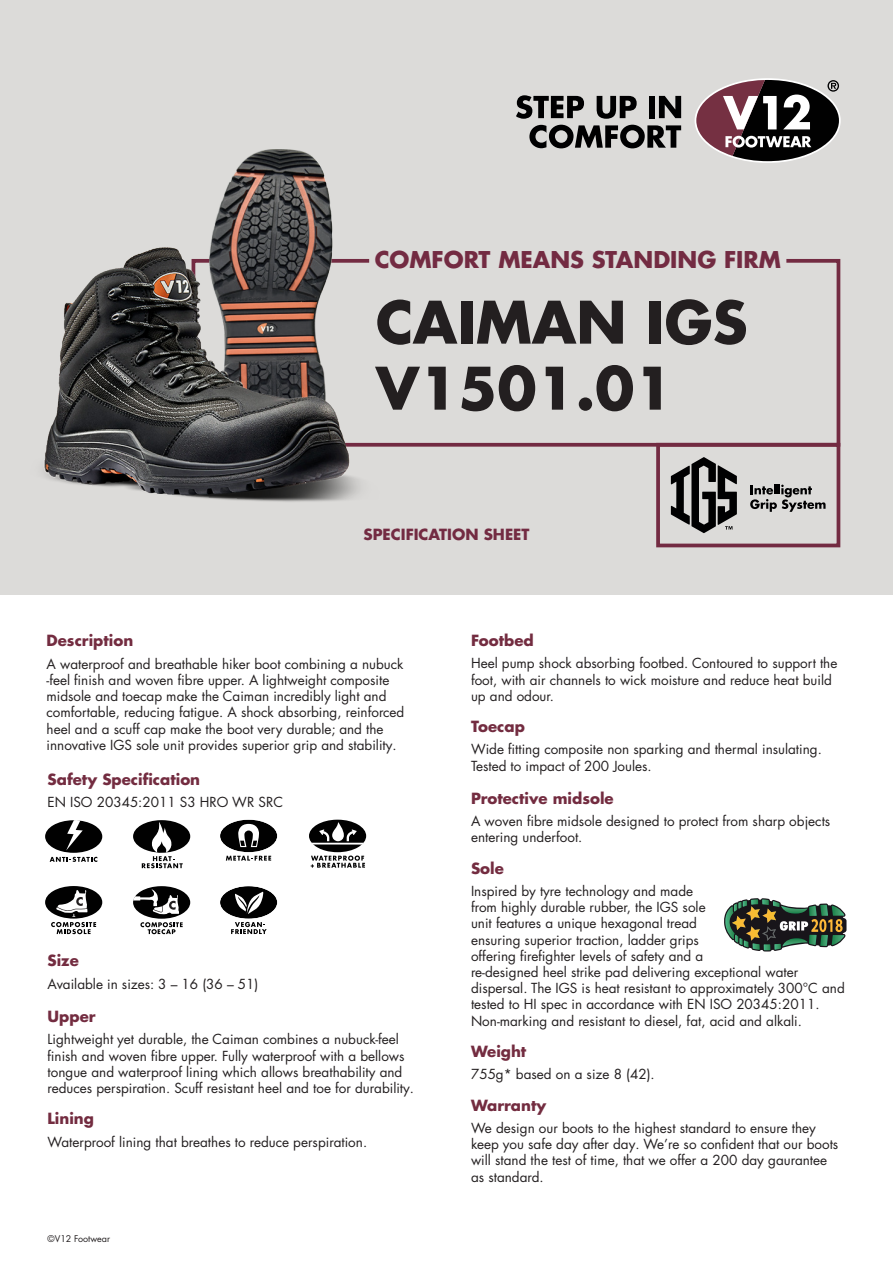
<style>
.page{position:relative;width:893px;height:1263px;background:#fff}
.page>*{position:absolute;margin:0;border:0;box-sizing:border-box;transform-origin:0 0}
.t1{font:700 57px/66px "Futura LT Pro";color:#231f20}
.t2{font:700 22.5px "Futura LT Pro";color:#732b42}
.t3{font:700 15px "Futura LT Pro";color:#732c40}
.t4{font:700 15px "Futura LT Pro";color:#732b42}
.t5{font:13.5px/16.2px "Futura LT Pro";color:#231f20}
.t6{font:9px "Futura LT Pro";color:#231f20}
</style>
<div class="page">
<div style="left:0;top:0;width:893px;height:594px;background:#dcdbd9"></div>
<svg style="left:516px;top:95px;width:68px;height:24px"></svg>
<svg style="left:597px;top:96px;width:40px;height:23px"></svg>
<div style="left:649px;top:96px;width:6px;height:22px;background:#000001"></div>
<svg style="left:659px;top:96px;width:22px;height:22px"></svg>
<svg style="left:529px;top:125px;width:152px;height:23px"></svg>
<svg style="left:695px;top:78px;width:146px;height:85px"></svg>
<svg style="left:475px;top:259px;width:366px;height:189px"></svg>
<div style="left:656px;top:443px;width:184px;height:104px;border:4px solid #732b42"></div>
<svg style="left:671px;top:457px;width:66px;height:76px"></svg>
<svg style="left:750px;top:484px;width:75px;height:28px"></svg>
<svg style="left:724px;top:898px;width:122px;height:53px"></svg>
<img style="left:210px;top:149px;width:265px;height:298px">
<img style="left:43px;top:247px;width:337px;height:255px">
<svg style="left:45px;top:886px;width:58px;height:48px"></svg>
<svg style="left:45px;top:820px;width:58px;height:42px"></svg>
<svg style="left:309px;top:819px;width:58px;height:49px"></svg>
<svg style="left:220px;top:819px;width:58px;height:42px"></svg>
<svg style="left:133px;top:886px;width:58px;height:48px"></svg>
<svg style="left:220px;top:886px;width:58px;height:48px"></svg>
<svg style="left:133px;top:820px;width:58px;height:48px"></svg>
<h2 class="t2" style="left:375px;top:243px;width:408px">COMFORT MEANS STANDING FIRM</h2>
<h1 class="t1" style="left:376px;top:287px;width:373px">CAIMAN IGS<br>V1501.01</h1>
<p class="t4" style="left:363px;top:523px;width:167px">SPECIFICATION SHEET</p>
<p class="t3" style="left:47px;top:629px;width:88px">Description</p>
<p class="t5" style="left:47px;top:655px;width:359px">A waterproof and breathable hiker boot combining a nubuck -feel finish and woven fibre upper. A lightweight composite midsole and toecap make the Caiman incredibly light and comfortable, reducing fatigue. A shock absorbing, reinforced heel and a scuff cap make the boot very durable; and the innovative IGS sole unit provides superior grip and stability.</p>
<p class="t3" style="left:48px;top:767px;width:154px">Safety Specification</p>
<p class="t5" style="left:48px;top:794px;width:237px">EN ISO 20345:2011 S3 HRO WR SRC</p>
<p class="t3" style="left:48px;top:949px;width:33px">Size</p>
<p class="t5" style="left:48px;top:976px;width:212px">Available in sizes: 3 – 16 (36 – 51)</p>
<p class="t3" style="left:48px;top:1005px;width:50px">Upper</p>
<p class="t5" style="left:48px;top:1031px;width:368px">Lightweight yet durable, the Caiman combines a nubuck-feel finish and woven fibre upper. Fully waterproof with a bellows tongue and waterproof lining which allows breathability and reduces perspiration. Scuff resistant heel and toe for durability.</p>
<p class="t3" style="left:48px;top:1107px;width:48px">Lining</p>
<p class="t5" style="left:48px;top:1133px;width:321px">Waterproof lining that breathes to reduce perspiration.</p>
<p class="t6" style="left:48px;top:1233px;width:64px">©V12 Footwear</p>
<p class="t3" style="left:471px;top:629px;width:64px">Footbed</p>
<p class="t5" style="left:471px;top:655px;width:368px">Heel pump shock absorbing footbed. Contoured to support the foot, with air channels to wick moisture and reduce heat build up and odour.</p>
<p class="t3" style="left:471px;top:715px;width:55px">Toecap</p>
<p class="t5" style="left:471px;top:741px;width:352px">Wide fitting composite non sparking and thermal insulating.<br>Tested to impact of 200 Joules.</p>
<p class="t3" style="left:471px;top:786px;width:144px">Protective midsole</p>
<p class="t5" style="left:471px;top:813px;width:361px">A woven fibre midsole designed to protect from sharp objects entering underfoot.</p>
<p class="t3" style="left:471px;top:856px;width:34px">Sole</p>
<p class="t5" style="left:471px;top:883px;width:375px">Inspired by tyre technology and made<br>from highly durable rubber, the IGS sole<br>unit features a unique hexagonal tread<br>ensuring superior traction, ladder grips<br>offering firefighter levels of safety and a<br>re-designed heel strike pad delivering exceptional water dispersal. The IGS is heat resistant to approximately 300°C and tested to HI spec in accordance with EN ISO 20345:2011.<br>Non-marking and resistant to diesel, fat, acid and alkali.</p>
<p class="t3" style="left:471px;top:1040px;width:57px">Weight</p>
<p class="t5" style="left:471px;top:1066px;width:185px">755g* based on a size 8 (42).</p>
<p class="t3" style="left:471px;top:1093px;width:77px">Warranty</p>
<p class="t5" style="left:471px;top:1120px;width:369px">We design our boots to the highest standard to ensure they keep you safe day after day. We’re so confident that our boots will stand the test of time, that we offer a 200 day gaurantee as standard.</p>
</div>
